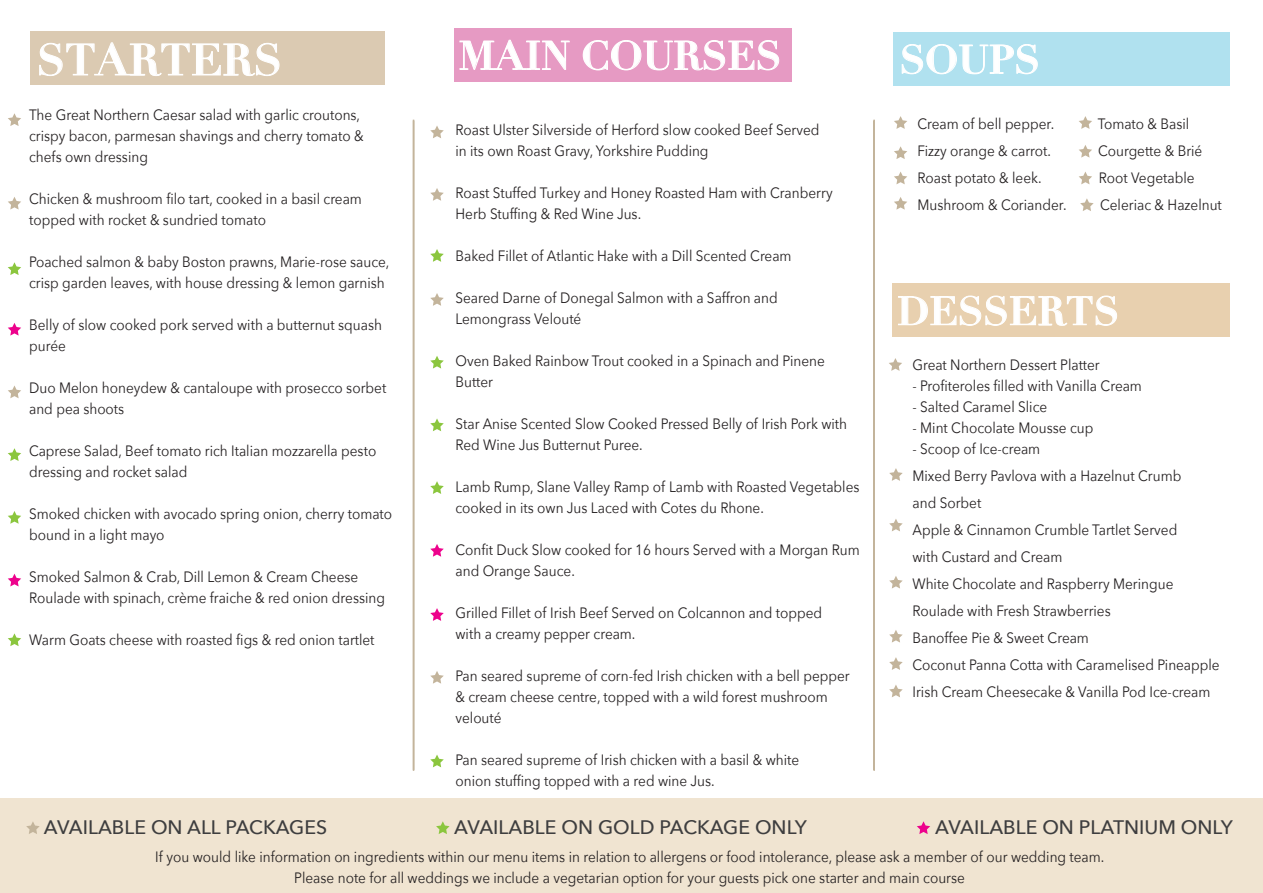
<style>
.page{position:relative;width:1263px;height:893px;background:#fff}
.page>*{position:absolute;margin:0;border:0;box-sizing:border-box;transform-origin:0 0}
.t1{font:700 43.5px "Didot";color:#fff}
.t2{font:700 39.45px "Didot";color:#fff}
.t3{font:500 19.5px "Avenir Next";color:#3e3e3f}
.t4{font:15px/21px "Avenir Next";color:#231f20;scale:.91 1}
</style>
<div class="page">
<div style="left:0;top:798px;width:1263px;height:95px;background:#f0e4d1"></div>
<svg style="left:917px;top:821px;width:13px;height:13px"></svg>
<svg style="left:436px;top:821px;width:14px;height:13px"></svg>
<svg style="left:26px;top:822px;width:14px;height:12px"></svg>
<div style="left:31px;top:31px;width:354px;height:54px;background:#dbcab2"></div>
<svg style="left:39px;top:42px;width:241px;height:34px"></svg>
<div style="left:454px;top:28px;width:338px;height:54px;background:#e69ac3"></div>
<svg style="left:459px;top:39px;width:111px;height:31px"></svg>
<svg style="left:582px;top:40px;width:197px;height:31px"></svg>
<div style="left:893px;top:32px;width:337px;height:53px;background:#b0e1ef"></div>
<svg style="left:901px;top:44px;width:137px;height:31px"></svg>
<div style="left:892px;top:283px;width:338px;height:54px;background:#e8d0af"></div>
<svg style="left:898px;top:295px;width:219px;height:31px"></svg>
<svg style="left:894px;top:116px;width:13px;height:13px"></svg>
<svg style="left:894px;top:146px;width:13px;height:13px"></svg>
<svg style="left:894px;top:172px;width:13px;height:12px"></svg>
<svg style="left:894px;top:197px;width:13px;height:13px"></svg>
<svg style="left:1079px;top:116px;width:13px;height:13px"></svg>
<svg style="left:1079px;top:145px;width:13px;height:13px"></svg>
<svg style="left:1079px;top:172px;width:13px;height:12px"></svg>
<svg style="left:1080px;top:198px;width:14px;height:13px"></svg>
<svg style="left:8px;top:113px;width:13px;height:13px"></svg>
<svg style="left:8px;top:197px;width:13px;height:13px"></svg>
<svg style="left:8px;top:385px;width:13px;height:13px"></svg>
<svg style="left:8px;top:262px;width:13px;height:13px"></svg>
<svg style="left:8px;top:323px;width:13px;height:13px"></svg>
<svg style="left:8px;top:448px;width:13px;height:13px"></svg>
<svg style="left:8px;top:511px;width:13px;height:13px"></svg>
<svg style="left:8px;top:574px;width:13px;height:12px"></svg>
<svg style="left:8px;top:633px;width:13px;height:13px"></svg>
<svg style="left:430px;top:126px;width:14px;height:12px"></svg>
<svg style="left:430px;top:188px;width:14px;height:13px"></svg>
<svg style="left:430px;top:356px;width:14px;height:13px"></svg>
<svg style="left:430px;top:249px;width:14px;height:13px"></svg>
<svg style="left:430px;top:293px;width:14px;height:13px"></svg>
<svg style="left:430px;top:418px;width:14px;height:13px"></svg>
<svg style="left:430px;top:481px;width:14px;height:13px"></svg>
<svg style="left:430px;top:544px;width:14px;height:13px"></svg>
<svg style="left:430px;top:608px;width:14px;height:13px"></svg>
<svg style="left:430px;top:754px;width:14px;height:13px"></svg>
<svg style="left:430px;top:671px;width:14px;height:13px"></svg>
<svg style="left:889px;top:358px;width:13px;height:13px"></svg>
<svg style="left:889px;top:468px;width:14px;height:13px"></svg>
<svg style="left:889px;top:519px;width:14px;height:12px"></svg>
<svg style="left:889px;top:576px;width:14px;height:12px"></svg>
<svg style="left:889px;top:630px;width:14px;height:12px"></svg>
<svg style="left:889px;top:657px;width:14px;height:13px"></svg>
<svg style="left:889px;top:685px;width:14px;height:12px"></svg>
<hr style="left:413px;top:120px;width:1px;height:650px;background:#c3b49b">
<hr style="left:873px;top:120px;width:2px;height:650px;background:#c3b49b">
<h1 class="t1" style="left:37px;top:32px;width:246px">STARTERS</h1>
<h2 class="t2" style="left:459px;top:31px;width:324px">MAIN COURSES</h2>
<h2 class="t2" style="left:900px;top:35px;width:142px">SOUPS</h2>
<p class="t4" style="left:29px;top:103px;width:369px">The Great Northern Caesar salad with garlic croutons, crispy bacon, parmesan shavings and cherry tomato &amp; chefs own dressing</p>
<p class="t4" style="left:29px;top:187px;width:367px">Chicken &amp; mushroom filo tart, cooked in a basil cream topped with rocket &amp; sundried tomato</p>
<p class="t4" style="left:29px;top:250px;width:397px">Poached salmon &amp; baby Boston prawns, Marie-rose sauce, crisp garden leaves, with house dressing &amp; lemon garnish</p>
<p class="t4" style="left:29px;top:313px;width:389px">Belly of slow cooked pork served with a butternut squash purée</p>
<p class="t4" style="left:29px;top:376px;width:394px">Duo Melon honeydew &amp; cantaloupe with prosecco sorbet and pea shoots</p>
<p class="t4" style="left:29px;top:439px;width:383px">Caprese Salad, Beef tomato rich Italian mozzarella pesto dressing and rocket salad</p>
<p class="t4" style="left:29px;top:502px;width:400px">Smoked chicken with avocado spring onion, cherry tomato bound in a light mayo</p>
<p class="t4" style="left:29px;top:565px;width:393px">Smoked Salmon &amp; Crab, Dill Lemon &amp; Cream Cheese<br>Roulade with spinach, crème fraiche &amp; red onion dressing</p>
<p class="t4" style="left:29px;top:628px;width:381px">Warm Goats cheese with roasted figs &amp; red onion tartlet</p>
<p class="t4" style="left:455px;top:118px;width:402px">Roast Ulster Silverside of Herford slow cooked Beef Served in its own Roast Gravy, Yorkshire Pudding</p>
<p class="t4" style="left:455px;top:181px;width:416px">Roast Stuffed Turkey and Honey Roasted Ham with Cranberry<br>Herb Stuffing &amp; Red Wine Jus.</p>
<p class="t4" style="left:455px;top:244px;width:371px">Baked Fillet of Atlantic Hake with a Dill Scented Cream</p>
<p class="t4" style="left:455px;top:286px;width:356px">Seared Darne of Donegal Salmon with a Saffron and<br>Lemongrass Velouté</p>
<p class="t4" style="left:455px;top:349px;width:407px">Oven Baked Rainbow Trout cooked in a Spinach and Pinene<br>Butter</p>
<p class="t4" style="left:455px;top:412px;width:432px">Star Anise Scented Slow Cooked Pressed Belly of Irish Pork with<br>Red Wine Jus Butternut Puree.</p>
<p class="t4" style="left:455px;top:475px;width:445px">Lamb Rump, Slane Valley Ramp of Lamb with Roasted Vegetables cooked in its own Jus Laced with Cotes du Rhone.</p>
<p class="t4" style="left:455px;top:538px;width:446px">Confit Duck Slow cooked for 16 hours Served with a Morgan Rum and Orange Sauce.</p>
<p class="t4" style="left:455px;top:601px;width:404px">Grilled Fillet of Irish Beef Served on Colcannon and topped with a creamy pepper cream.</p>
<p class="t4" style="left:455px;top:664px;width:435px">Pan seared supreme of corn-fed Irish chicken with a bell pepper &amp; cream cheese centre, topped with a wild forest mushroom velouté</p>
<p class="t4" style="left:455px;top:748px;width:379px">Pan seared supreme of Irish chicken with a basil &amp; white onion stuffing topped with a red wine Jus.</p>
<p class="t4" style="left:917px;top:113px;width:152px">Cream of bell pepper.</p>
<p class="t4" style="left:1098px;top:113px;width:102px">Tomato &amp; Basil</p>
<p class="t4" style="left:917px;top:140px;width:148px">Fizzy orange &amp; carrot.</p>
<p class="t4" style="left:1098px;top:140px;width:116px">Courgette &amp; Brié</p>
<p class="t4" style="left:917px;top:167px;width:138px">Roast potato &amp; leek.</p>
<p class="t4" style="left:1099px;top:167px;width:106px">Root Vegetable</p>
<p class="t4" style="left:917px;top:194px;width:165px">Mushroom &amp; Coriander.</p>
<p class="t4" style="left:1100px;top:194px;width:135px">Celeriac &amp; Hazelnut</p>
<h2 class="t2" style="left:897px;top:286px;width:223px">DESSERTS</h2>
<p class="t4" style="left:912px;top:353px;width:207px">Great Northern Dessert Platter</p>
<p class="t4" style="left:912px;top:374px;width:254px">- Profiteroles filled with Vanilla Cream</p>
<p class="t4" style="left:912px;top:395px;width:150px">- Salted Caramel Slice</p>
<p class="t4" style="left:912px;top:416px;width:200px">- Mint Chocolate Mousse cup</p>
<p class="t4" style="left:912px;top:434px;width:339px;line-height:27px">- Scoop of Ice-cream<br>Mixed Berry Pavlova with a Hazelnut Crumb<br>and Sorbet<br>Apple &amp; Cinnamon Crumble Tartlet Served<br>with Custard and Cream<br>White Chocolate and Raspberry Meringue<br>Roulade with Fresh Strawberries<br>Banoffee Pie &amp; Sweet Cream<br>Coconut Panna Cotta with Caramelised Pineapple<br>Irish Cream Cheesecake &amp; Vanilla Pod Ice-cream</p>
<h3 class="t3" style="left:44px;top:811px;width:285px">AVAILABLE ON ALL PACKAGES</h3>
<h3 class="t3" style="left:454px;top:811px;width:354px">AVAILABLE ON GOLD PACKAGE ONLY</h3>
<h3 class="t3" style="left:935px;top:811px;width:299px">AVAILABLE ON PLATNIUM ONLY</h3>
<p class="t4" style="left:155px;top:846px;width:1044px;text-align:center">If you would like information on ingredients within our menu items in relation to allergens or food intolerance, please ask a member of our wedding team.<br>Please note for all weddings we include a vegetarian option for your guests pick one starter and main course</p>
</div>
